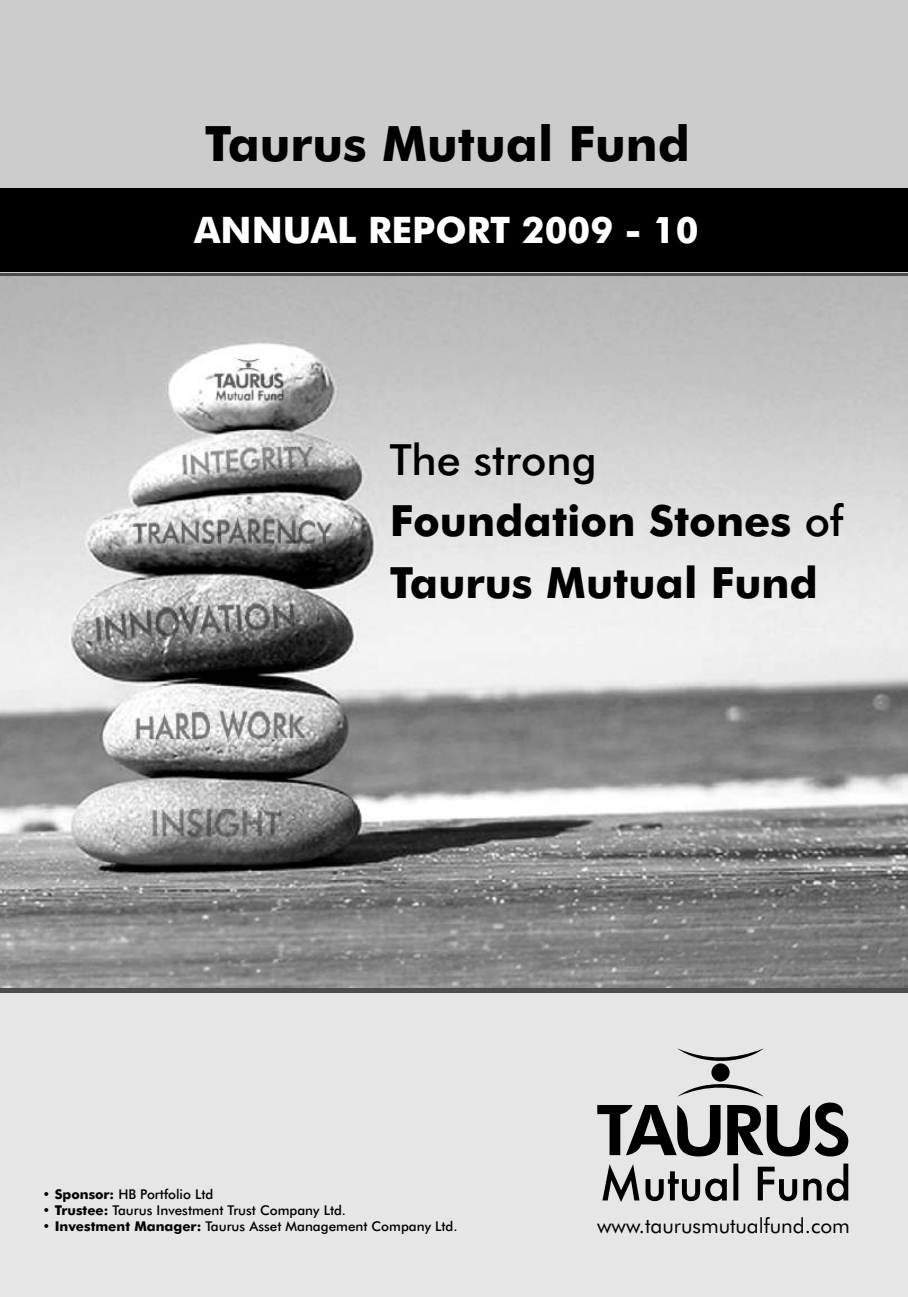
<style>
.page{position:relative;width:908px;height:1297px;background:#e6e6e6}
.page>*{position:absolute;margin:0;border:0;box-sizing:border-box;transform-origin:0 0}
.t1{font:500 48.75px "Futura BT";color:#000}
.t2{font:500 43.05px/61.9px "Futura BT";color:#000}
.t3{font:500 36.6px "Futura BT";color:#fff}
.t4{font:20.85px "Futura BT";color:#000}
.t5{font:500 13.5px "Futura BT";color:#000}
.s1{font-style:inherit}
</style>
<div class="page">
<div style="left:0;top:825px;width:908px;height:168px;background:#4d4d4d"></div>
<img style="left:0;top:276px;width:908px;height:712px">
<svg style="left:0;top:272px;width:908px;height:4px;background:#6c6c6c"></svg>
<div style="left:0;top:0;width:908px;height:272px;background:#ccc"></div>
<div style="left:0;top:189px;width:908px;height:83px;background:#000"></div>
<svg style="left:597px;top:1048px;width:251px;height:154px"></svg>
<h1 class="t1" style="left:205px;top:124px;width:487px">Taurus Mutual Fund</h1>
<h3 class="t3" style="left:194px;top:215px;width:506px">ANNUAL REPORT 2009 - 10</h3>
<h2 class="t2" style="left:390px;top:432px;width:455px"><span class="s1">The strong<br></span>Foundation Stones <span class="s1">of<br></span>Taurus Mutual Fund</h2>
<p class="t5" style="left:43px;top:1188px;width:172px"><span class="s1">• Sponsor:</span> HB Portfolio Ltd</p>
<p class="t5" style="left:43px;top:1204px;width:305px"><span class="s1">• Trustee:</span> Taurus Investment Trust Company Ltd.</p>
<p class="t5" style="left:43px;top:1221px;width:417px"><span class="s1">• Investment Manager:</span> Taurus Asset Management Company Ltd.</p>
<h3 class="t4" style="left:597px;top:1217px;width:254px">www.taurusmutualfund.com</h3>
</div>
